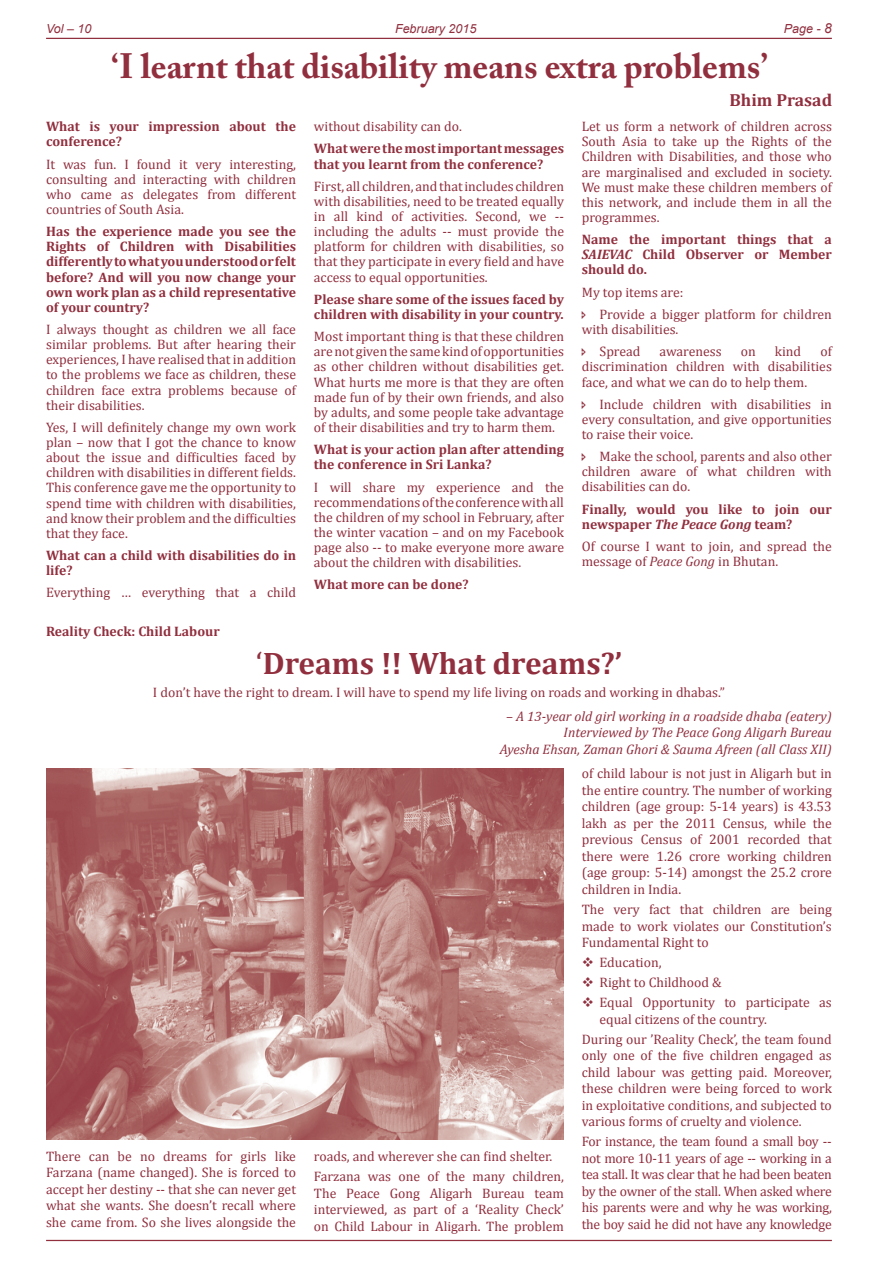
<style>
.page{position:relative;width:878px;height:1283px;background:#fff}
.page>*{position:absolute;margin:0;border:0;box-sizing:border-box;transform-origin:0 0}
.t1{font:700 35px "Adobe Caslon Pro";color:#912f3e}
.t2{font:700 31.25px "Cambria";color:#912f3e}
.t3{font:700 17.5px "Cambria";color:#912f3e}
.t4{font:13.75px/15.1px "Cambria";color:#912f3e;text-align:justify}
.t5{font:700 13.75px/15.1px "Cambria";color:#912f3e}
.t6{font:italic 13.75px/16.5px "Cambria";color:#912f3e;text-align:right}
.t7{font:italic 12.5px "Arial";color:#912f3e}
.s1{font-size:13.75px}
.s2{font-style:italic}
.s3{font-weight:400}
</style>
<div class="page">
<hr style="left:46px;top:1239px;width:785px;height:2px;background:#912f3e">
<hr style="left:46px;top:38px;width:785px;height:1px;background:#912f3e">
<img style="left:46px;top:768px;width:517px;height:371px">
<p class="t7" style="left:46px;top:21px;width:47px">Vol – 10</p>
<p class="t7" style="left:395px;top:21px;width:83px">February 2015</p>
<p class="t7" style="left:783px;top:21px;width:49px">Page - <span class="s1">8</span></p>
<h1 class="t1" style="left:112px;top:46px;width:657px">‘I learnt that disability means extra problems’</h1>
<p class="t3" style="left:729px;top:90px;width:104px">Bhim Prasad</p>
<p class="t4" style="left:314px;top:119px;width:150px">without disability can do.</p>
<p class="t5" style="left:314px;top:141px;width:251px">What were the most important messages that you learnt from the conference?</p>
<p class="t4" style="left:314px;top:178px;width:252px">First, all children, and that includes children with disabilities, need to be treated equally in all kind of activities. Second, we -- including the adults -- must provide the platform for children with disabilities, so that they participate in every field and have access to equal opportunities.</p>
<p class="t5" style="left:314px;top:291px;width:251px">Please share some of the issues faced by children with disability in your country.</p>
<p class="t4" style="left:314px;top:329px;width:251px">Most important thing is that these children are not given the same kind of opportunities as other children without disabilities get.<br>What hurts me more is that they are often made fun of by their own friends, and also by adults, and some people take advantage of their disabilities and try to harm them.</p>
<p class="t5" style="left:314px;top:441px;width:251px">What is your action plan after attending the conference in Sri Lanka?</p>
<p class="t4" style="left:314px;top:479px;width:252px">I will share my experience and the recommendations of the conference with all the children of my school in February, after the winter vacation – and on my Facebook page also -- to make everyone more aware about the children with disabilities.</p>
<p class="t5" style="left:314px;top:577px;width:156px">What more can be done?</p>
<p class="t4" style="left:581px;top:119px;width:252px">Let us form a network of children across South Asia to take up the Rights of the Children with Disabilities, and those who are marginalised and excluded in society.<br>We must make these children members of this network, and include them in all the programmes.</p>
<p class="t5" style="left:581px;top:232px;width:251px;text-align:justify">Name the important things that a <span class="s2">SAIEVAC</span> Child Observer or Member should do.</p>
<p class="t4" style="left:599px;top:281px;width:234px;line-height:22.2px;text-indent:-18px">My top items are:<br>Provide a bigger platform for children</p>
<p class="t4" style="left:599px;top:318px;width:80px;line-height:22.2px;text-indent:-18px">with disabilities.<br>Spread</p>
<p class="t5" style="left:46px;top:119px;width:251px">What is your impression about the conference?</p>
<p class="t4" style="left:46px;top:156px;width:251px">It was fun. I found it very interesting, consulting and interacting with children who came as delegates from different countries of South Asia.</p>
<p class="t5" style="left:46px;top:224px;width:251px;text-align:justify">Has the experience made you see the Rights of Children with Disabilities differently to what you understood or felt before? And will you now change your own work plan as a child representative of your country?</p>
<p class="t4" style="left:46px;top:322px;width:251px">I always thought as children we all face similar problems. But after hearing their experiences, I have realised that in addition to the problems we face as children, these children face extra problems because of their disabilities.</p>
<p class="t4" style="left:46px;top:419px;width:251px">Yes, I will definitely change my own work plan – now that I got the chance to know about the issue and difficulties faced by children with disabilities in different fields.<br>This conference gave me the opportunity to spend time with children with disabilities, and know their problem and the difficulties that they face.</p>
<p class="t5" style="left:46px;top:547px;width:251px">What can a child with disabilities do in life?</p>
<p class="t4" style="left:46px;top:585px;width:251px">Everything … everything that a child</p>
<p class="t4" style="left:581px;top:344px;width:251px;text-indent:238px">of discrimination children with disabilities face, and what we can do to help them.</p>
<p class="t4" style="left:581px;top:396px;width:251px;text-indent:18px">Include children with disabilities in every consultation, and give opportunities to raise their voice.</p>
<p class="t4" style="left:581px;top:449px;width:251px;text-indent:18px">Make the school, parents and also other children aware of what children with disabilities can do.</p>
<p class="t5" style="left:581px;top:501px;width:251px">Finally, would you like to join our newspaper <span class="s2">The Peace Gong</span> team?</p>
<p class="t4" style="left:581px;top:539px;width:252px">Of course I want to join, and spread the message of <span class="s2">Peace Gong</span> in Bhutan.</p>
<p class="t4" style="left:659px;top:344px;width:64px">awareness</p>
<p class="t4" style="left:740px;top:344px;width:16px">on</p>
<p class="t4" style="left:775px;top:344px;width:28px">kind</p>
<p class="t5" style="left:46px;top:623px;width:175px">Reality Check: Child Labour</p>
<h2 class="t2" style="left:256px;top:644px;width:368px"><span class="s3">‘</span>Dreams !! What dreams?’</h2>
<p class="t4" style="left:153px;top:685px;width:573px">I don’t have the right to dream. I will have to spend my life living on roads and working in dhabas.”</p>
<p class="t6" style="left:499px;top:707px;width:334px">– A 13-year old girl working in a roadside dhaba (eatery)<br>Interviewed by The Peace Gong Aligarh Bureau<br>Ayesha Ehsan, Zaman Ghori &amp; Sauma Afreen (all Class XII)</p>
<p class="t4" style="left:46px;top:1147px;width:251px;line-height:16.5px">There can be no dreams for girls like Farzana (name changed). She is forced to accept her destiny -- that she can never get what she wants. She doesn’t recall where she came from. So she lives alongside the</p>
<p class="t4" style="left:314px;top:1146px;width:251px;line-height:20px">roads, and wherever she can find shelter.<br>Farzana was one of the many children,</p>
<p class="t4" style="left:314px;top:1184px;width:251px;line-height:16.5px">The Peace Gong Aligarh Bureau team interviewed, as part of a ‘Reality Check’ on Child Labour in Aligarh. The problem</p>
<p class="t4" style="left:581px;top:765px;width:252px;line-height:16.5px">of child labour is not just in Aligarh but in the entire country. The number of working children (age group: 5-14 years) is 43.53 lakh as per the 2011 Census, while the previous Census of 2001 recorded that there were 1.26 crore working children (age group: 5-14) amongst the 25.2 crore children in India.</p>
<p class="t4" style="left:581px;top:901px;width:251px;line-height:16.5px">The very fact that children are being made to work violates our Constitution’s Fundamental Right to</p>
<p class="t4" style="left:581px;top:954px;width:81px">❖ Education,</p>
<p class="t4" style="left:581px;top:974px;width:141px">❖ Right to Childhood &amp;</p>
<p class="t4" style="left:599px;top:994px;width:234px;line-height:16.5px;text-indent:-18px">❖ Equal Opportunity to participate as equal citizens of the country.</p>
<p class="t4" style="left:581px;top:1030px;width:251px;line-height:16.5px">During our ’Reality Check’, the team found only one of the five children engaged as child labour was getting paid. Moreover, these children were being forced to work in exploitative conditions, and subjected to various forms of cruelty and violence.</p>
<p class="t4" style="left:581px;top:1133px;width:252px;line-height:16.5px">For instance, the team found a small boy -- not more 10-11 years of age -- working in a tea stall. It was clear that he had been beaten by the owner of the stall. When asked where his parents were and why he was working, the boy said he did not have any knowledge</p>
</div>
